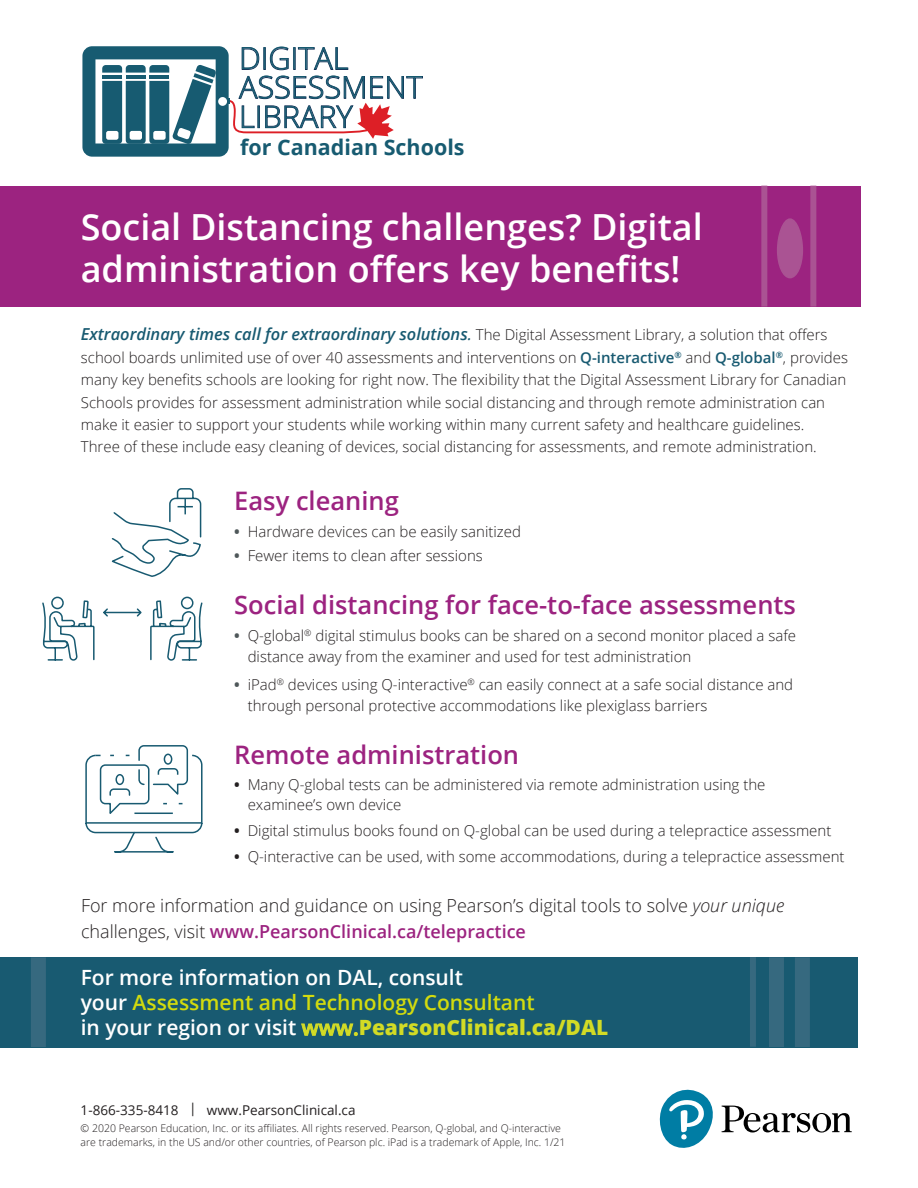
<style>
.page{position:relative;width:918px;height:1188px;background:#fff}
.page>*{position:absolute;margin:0;border:0;box-sizing:border-box;transform-origin:0 0}
.t1{font:600 36px/42px "Open Sans";color:#fff}
.t2{font:300 30.6px/29.1px "Open Sans";color:#175b71}
.t3{font:600 25.5px "Open Sans";color:#9c2380}
.t4{font:700 21.45px "Open Sans";color:#175b71}
.t5{font:600 21px/25.2px "Open Sans";color:#fff}
.t6{font:300 18px/25.5px "Open Sans";color:#231f20}
.t7{font:italic 600 16.5px "Open Sans";color:#185a71}
.t8{font:300 15px/22.4px "Open Sans";color:#231f20}
.t9{font:13.5px "Open Sans";color:#231f20}
.t10{font:300 10.5px/13.5px "Open Sans";color:#231f20}
.s1{font-weight:400}
.s2{font-weight:300;font-style:normal;font-size:15px;color:#231f20}
.s3{font-weight:600;color:#185a71}
.s4{font-weight:700;color:#4e5759}
.s5{font-weight:700}
.s6{font-style:italic}
.s7{font-weight:600;color:#9c2380}
.s8{color:#d2db0e}
.s9{color:#d2db26}
.s10{font-weight:800;color:#d2db25}
</style>
<div class="page">
<div style="left:0;top:186px;width:860px;height:121px;background:#9c2380"></div>
<svg style="left:659px;top:1089px;width:193px;height:59px"></svg>
<div style="left:0;top:957px;width:857px;height:91px;background:#185a71"></div>
<div style="left:761px;top:186px;width:6px;height:121px;background:#aa5393"></div>
<div style="left:810px;top:186px;width:6px;height:121px;background:#aa5393"></div>
<svg style="left:777px;top:218px;width:26px;height:61px"></svg>
<div style="left:769px;top:957px;width:15px;height:90px;background:#36697f"></div>
<div style="left:795px;top:957px;width:15px;height:90px;background:#36697f"></div>
<div style="left:750px;top:957px;width:6px;height:90px;background:#36697f"></div>
<div style="left:31px;top:957px;width:15px;height:90px;background:#36697f"></div>
<svg style="left:111px;top:488px;width:91px;height:89px"></svg>
<svg style="left:85px;top:745px;width:118px;height:108px"></svg>
<svg style="left:42px;top:596px;width:161px;height:65px"></svg>
<svg style="left:82px;top:46px;width:341px;height:111px"></svg>
<h2 class="t2" style="left:239px;top:43px;width:185px">DIGITAL<br>ASSESSMENT<br>LIBRARY</h2>
<h3 class="t4" style="left:240px;top:132px;width:226px">for Canadian Schools</h3>
<p class="t1" style="left:81px;top:205px;width:624px">Social Distancing challenges? Digital administration offers key benefits!</p>
<p class="t7" style="left:81px;top:323px;width:748px">Extraordinary times call for extraordinary solutions<span class="s1">.</span> <span class="s2">The Digital Assessment Library, a solution that offers</span></p>
<p class="t8" style="left:81px;top:346px;width:769px">school boards unlimited use of over 40 assessments and interventions on <span class="s3">Q-interactive</span><sup>®</sup> and <span class="s3">Q-global</span><sup>®</sup>, provides many key benefits schools are looking for right now. The flexibility that the Digital Assessment Library for Canadian Schools provides for assessment administration while social distancing and through remote administration can make it easier to support your students while working within many current safety and healthcare guidelines.<br>Three of these include easy cleaning of devices, social distancing for assessments, and remote administration.</p>
<p class="t3" style="left:234px;top:484px;width:166px">Easy cleaning</p>
<p class="t8" style="left:234px;top:520px;width:288px"><span class="s4">•</span> Hardware devices can be easily sanitized</p>
<p class="t8" style="left:234px;top:544px;width:250px"><span class="s4">•</span> Fewer items to clean after sessions</p>
<p class="t3" style="left:234px;top:587px;width:563px">Social distancing for face-to-face assessments</p>
<p class="t8" style="left:248px;top:625px;width:550px;line-height:21px;text-indent:-13px"><span class="s4">•</span> Q-global<sup>®</sup> digital stimulus books can be shared on a second monitor placed a safe distance away from the examiner and used for test administration</p>
<p class="t8" style="left:248px;top:674px;width:547px;line-height:21px;text-indent:-13px"><span class="s4">•</span> iPad<sup>®</sup> devices using Q-interactive<sup>®</sup> can easily connect at a safe social distance and through personal protective accommodations like plexiglass barriers</p>
<p class="t3" style="left:234px;top:737px;width:286px">Remote administration</p>
<p class="t8" style="left:248px;top:775px;width:519px;line-height:19.5px;text-indent:-13px"><span class="s5">•</span> Many Q-global tests can be administered via remote administration using the examinee’s own device</p>
<p class="t8" style="left:234px;top:819px;width:599px"><span class="s5">•</span> Digital stimulus books found on Q-global can be used during a telepractice assessment</p>
<p class="t8" style="left:234px;top:845px;width:612px"><span class="s5">•</span> Q-interactive can be used, with some accommodations, during a telepractice assessment</p>
<p class="t6" style="left:81px;top:892px;width:705px">For more information and guidance on using Pearson’s digital tools to solve <span class="s6">your unique </span>challenges, visit <span class="s7">www.PearsonClinical.ca/telepractice</span></p>
<p class="t5" style="left:81px;top:964px;width:529px">For more information on DAL, consult<br>your <span class="s8">Assessment and Technology Consultant<br></span>in your region or visit <span class="s9">www.</span><span class="s10">PearsonClinical.ca/DAL</span></p>
<p class="t9" style="left:81px;top:1101px;width:276px">1-866-335-8418 | www.PearsonClinical.ca</p>
<p class="t10" style="left:81px;top:1122px;width:486px">© 2020 Pearson Education, Inc. or its affiliates. All rights reserved. Pearson, Q-global, and Q-interactive are trademarks, in the US and/or other countries, of Pearson plc. iPad is a trademark of Apple, Inc. 1/21</p>
</div>
